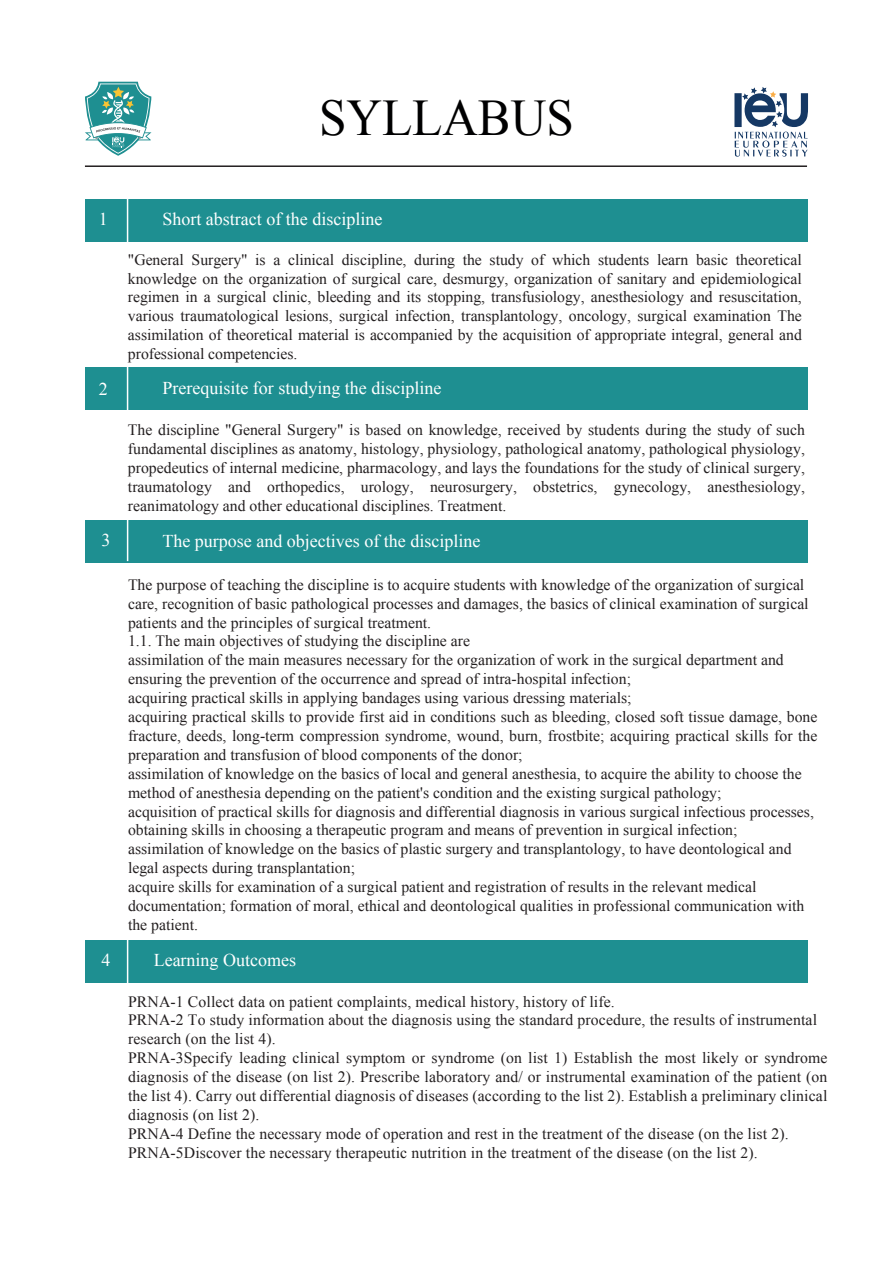
<style>
.page{position:relative;width:893px;height:1263px;background:#fff}
.page>*{position:absolute;margin:0;border:0;box-sizing:border-box;transform-origin:0 0}
.t1{font:51.45px "Times New Roman";color:#000001;scale:.96 1}
.t2{font:18px "Times New Roman";color:#fff}
.t3{font:15.75px/18.9px "Times New Roman";color:#231f20;text-align:justify}
</style>
<div class="page">
<div style="left:85px;top:940px;width:723px;height:43px;background:#1e8f91"></div>
<div style="left:85px;top:199px;width:723px;height:43px;background:#1e8f91"></div>
<hr style="left:127px;top:195px;width:1px;height:51px;background:#fff">
<div style="left:85px;top:367px;width:723px;height:42px;background:#1e8f91"></div>
<hr style="left:127px;top:363px;width:1px;height:51px;background:#fff">
<div style="left:85px;top:520px;width:723px;height:43px;background:#1e8f91"></div>
<hr style="left:127px;top:510px;width:1px;height:51px;background:#fff">
<hr style="left:127px;top:936px;width:1px;height:51px;background:#fff">
<div style="left:734px;top:93px;width:8px;height:34px;background:#899bb1"></div>
<svg style="left:735px;top:87px;width:73px;height:70px"></svg>
<hr style="left:85px;top:165px;width:722px;height:2px;background:#231f20">
<svg style="left:85px;top:82px;width:66px;height:74px"></svg>
<h1 class="t1" style="left:319px;top:83px;width:267px">SYLLABUS</h1>
<p class="t2" style="left:99px;top:207px;width:10px">1</p>
<p class="t2" style="left:162px;top:207px;width:221px">Short abstract of the discipline</p>
<p class="t3" style="left:128px;top:250px;width:675px">"General Surgery" is a clinical discipline, during the study of which students learn basic theoretical knowledge on the organization of surgical care, desmurgy, organization of sanitary and epidemiological regimen in a surgical clinic, bleeding and its stopping, transfusiology, anesthesiology and resuscitation, various traumatological lesions, surgical infection, transplantology, oncology, surgical examination The assimilation of theoretical material is accompanied by the acquisition of appropriate integral, general and professional competencies.</p>
<p class="t2" style="left:99px;top:377px;width:10px">2</p>
<p class="t2" style="left:162px;top:376px;width:280px">Prerequisite for studying the discipline</p>
<p class="t3" style="left:128px;top:420px;width:678px">The discipline "General Surgery" is based on knowledge, received by students during the study of such fundamental disciplines as anatomy, histology, physiology, pathological anatomy, pathological physiology, propedeutics of internal medicine, pharmacology, and lays the foundations for the study of clinical surgery, traumatology and orthopedics, urology, neurosurgery, obstetrics, gynecology, anesthesiology, reanimatology and other educational disciplines. Treatment.</p>
<p class="t2" style="left:102px;top:527px;width:10px">3</p>
<p class="t2" style="left:162px;top:529px;width:319px">The purpose and objectives of the discipline</p>
<p class="t3" style="left:128px;top:575px;width:691px;text-align:left">The purpose of teaching the discipline is to acquire students with knowledge of the organization of surgical care, recognition of basic pathological processes and damages, the basics of clinical examination of surgical patients and the principles of surgical treatment.<br>1.1. The main objectives of studying the discipline are<br>assimilation of the main measures necessary for the organization of work in the surgical department and ensuring the prevention of the occurrence and spread of intra-hospital infection;<br>acquiring practical skills in applying bandages using various dressing materials;<br>acquiring practical skills to provide first aid in conditions such as bleeding, closed soft tissue damage, bone fracture, deeds, long-term compression syndrome, wound, burn, frostbite; acquiring practical skills for the preparation and transfusion of blood components of the donor;<br>assimilation of knowledge on the basics of local and general anesthesia, to acquire the ability to choose the method of anesthesia depending on the patient's condition and the existing surgical pathology;<br>acquisition of practical skills for diagnosis and differential diagnosis in various surgical infectious processes, obtaining skills in choosing a therapeutic program and means of prevention in surgical infection; assimilation of knowledge on the basics of plastic surgery and transplantology, to have deontological and legal aspects during transplantation;<br>acquire skills for examination of a surgical patient and registration of results in the relevant medical documentation; formation of moral, ethical and deontological qualities in professional communication with the patient.</p>
<p class="t2" style="left:102px;top:947px;width:10px">4</p>
<p class="t2" style="left:154px;top:948px;width:144px">Learning Outcomes</p>
<p class="t3" style="left:128px;top:991px;width:701px;text-align:left">PRNA-1 Collect data on patient complaints, medical history, history of life.<br>PRNA-2 To study information about the diagnosis using the standard procedure, the results of instrumental research (on the list 4).<br>PRNA-3Specify leading clinical symptom or syndrome (on list 1) Establish the most likely or syndrome diagnosis of the disease (on list 2). Prescribe laboratory and/ or instrumental examination of the patient (on the list 4). Carry out differential diagnosis of diseases (according to the list 2). Establish a preliminary clinical diagnosis (on list 2).<br>PRNA-4 Define the necessary mode of operation and rest in the treatment of the disease (on the list 2).<br>PRNA-5Discover the necessary therapeutic nutrition in the treatment of the disease (on the list 2).</p>
</div>
